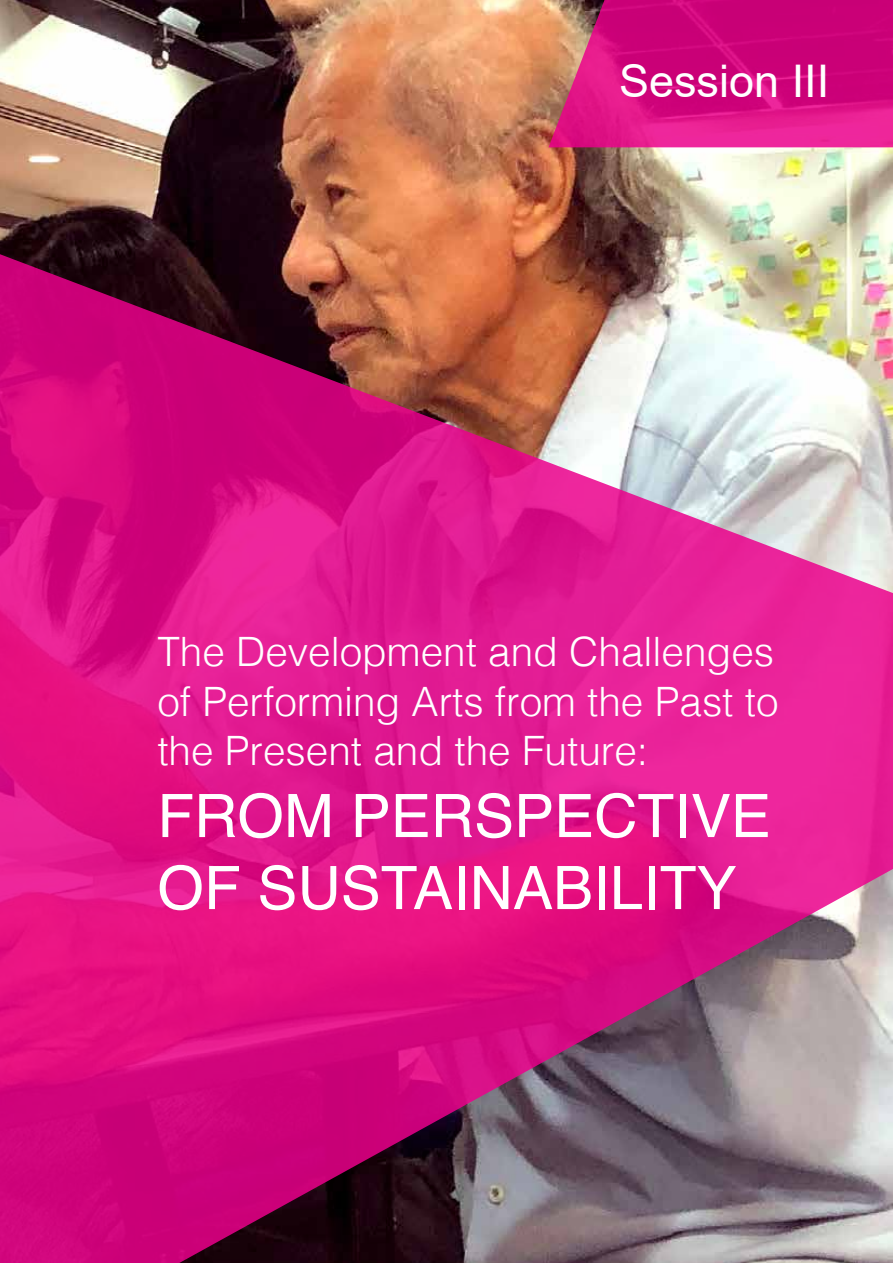
<style>
.page{position:relative;width:893px;height:1263px;background:#fff}
.page>*{position:absolute;margin:0;border:0;box-sizing:border-box;transform-origin:0 0}
.t1{font:60px/72px "Helvetica";color:#fff}
.t2{font:45px "Arial";color:#fff}
.t3{font:300 40.5px/49.5px "Helvetica";color:#fff;text-align:justify}
</style>
<div class="page">
<img style="left:0;top:0;width:893px;height:254px">
<svg style="left:549px;top:0;width:344px;height:147px;background:#d2157e"></svg>
<img style="left:0;top:254px;width:893px;height:1009px">
<p class="t2" style="left:619px;top:50px;width:212px">Session III</p>
<p class="t3" style="left:157px;top:624px;width:623px">The Development and Challenges of Performing Arts from the Past to the Present and the Future:</p>
<h1 class="t1" style="left:157px;top:782px;width:615px">FROM PERSPECTIVE<br>OF SUSTAINABILITY</h1>
</div>
